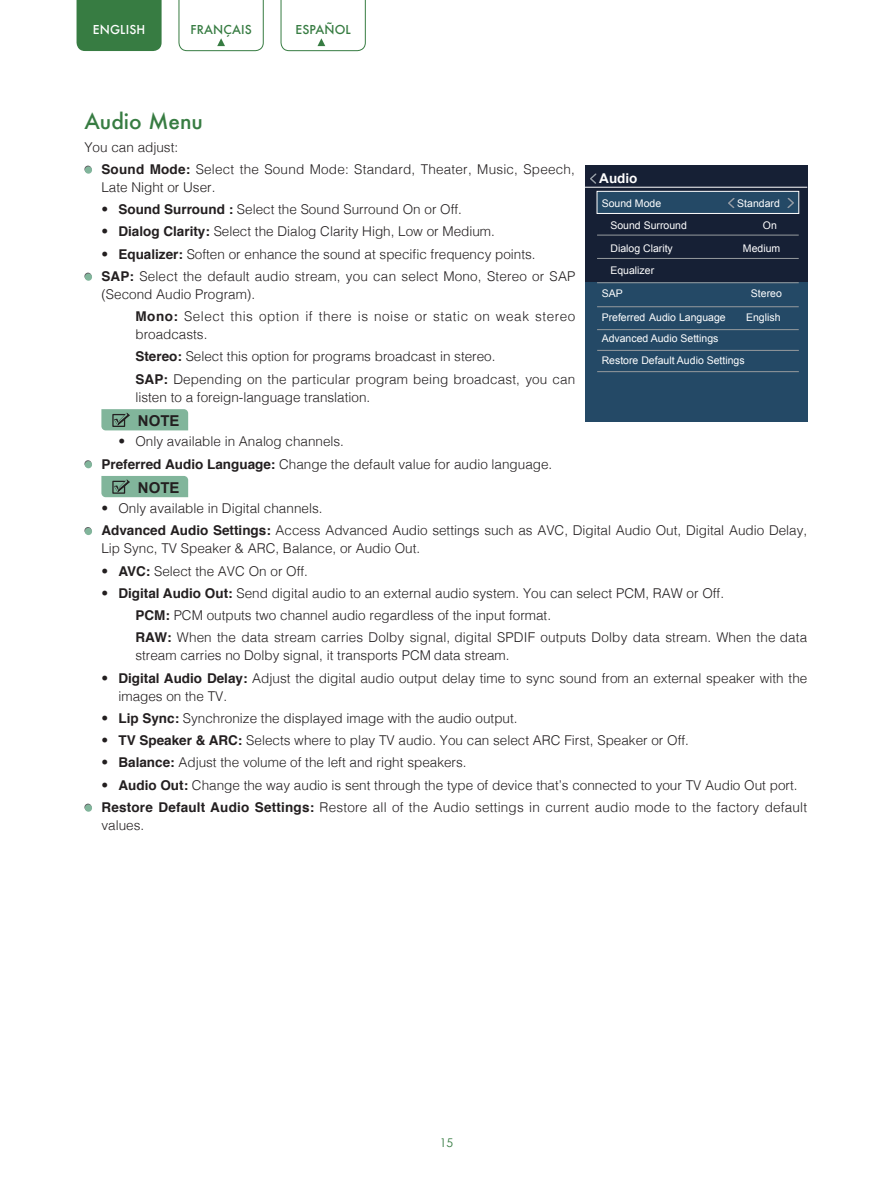
<style>
.page{position:relative;width:893px;height:1191px;background:#fff}
.page>*{position:absolute;margin:0;border:0;box-sizing:border-box;transform-origin:0 0}
.t1{font:500 21px "Futura";color:#377c42}
.t2{font:700 15px "Arial";color:#231f20}
.t3{font:300 13.5px/22.2px "Helvetica";color:#231f20}
.t4{font:300 13.5px/22.2px "Helvetica";letter-spacing:.04em;color:#231f20}
.t5{font:700 13.5px "Arial";color:#fff}
.t6{font:500 12px "Futura";letter-spacing:.01em;color:#377c42}
.t7{font:500 12px "Futura";letter-spacing:.01em;color:#fff}
.t8{font:12px "Century Gothic";color:#377c42}
.t9{font:10.5px/22.5px "Arial";color:#fff}
.s1{font-weight:700}
</style>
<div class="page">
<div style="left:77px;top:0;width:85px;height:51px;background:#377c42"></div>
<svg style="left:280px;top:0;width:86px;height:51px"></svg>
<svg style="left:178px;top:0;width:86px;height:51px"></svg>
<div style="left:84px;top:166px;width:8px;height:7px;background:#676d6c;border-radius:50%"></div>
<div style="left:85px;top:166px;width:7px;height:8px;background:#81b59b;border-radius:50%"></div>
<div style="left:84px;top:273px;width:8px;height:7px;background:#686d6d;border-radius:50%"></div>
<div style="left:85px;top:273px;width:7px;height:8px;background:#81b59b;border-radius:50%"></div>
<svg style="left:101px;top:409px;width:87px;height:21px;background:#7eae96"></svg>
<svg style="left:84px;top:460px;width:8px;height:7px"></svg>
<div style="left:85px;top:461px;width:7px;height:7px;background:#81b59b;border-radius:50%"></div>
<svg style="left:101px;top:476px;width:87px;height:21px;background:#7dad95"></svg>
<svg style="left:84px;top:527px;width:8px;height:7px"></svg>
<div style="left:85px;top:528px;width:7px;height:7px;background:#81b59b;border-radius:50%"></div>
<svg style="left:84px;top:803px;width:8px;height:8px"></svg>
<div style="left:85px;top:804px;width:7px;height:7px;background:#81b59b;border-radius:50%"></div>
<div style="left:585px;top:166px;width:222px;height:255px;background:#162035"></div>
<div style="left:597px;top:191px;width:202px;height:23px;background:#244966;border:1px solid #fff"></div>
<div style="left:585px;top:282px;width:222px;height:139px;background:#244966"></div>
<svg style="left:788px;top:198px;width:5px;height:10px"></svg>
<svg style="left:729px;top:198px;width:5px;height:10px"></svg>
<hr style="left:585px;top:187px;width:222px;height:1px;background:#fff">
<hr style="left:597px;top:235px;width:202px;height:1px;background:#979b9e">
<hr style="left:597px;top:258px;width:202px;height:1px;background:#979b9e">
<hr style="left:597px;top:282px;width:202px;height:1px;background:#979b9e">
<hr style="left:597px;top:306px;width:202px;height:1px;background:#979b9e">
<hr style="left:597px;top:329px;width:202px;height:1px;background:#979b9e">
<hr style="left:597px;top:350px;width:202px;height:1px;background:#979b9e">
<hr style="left:597px;top:371px;width:202px;height:1px;background:#979b9e">
<img style="left:590px;top:173px;width:7px;height:11px">
<p class="t7" style="left:93px;top:22px;width:54px">ENGLISH</p>
<p class="t6" style="left:190px;top:22px;width:63px">FRANÇAIS</p>
<p class="t6" style="left:295px;top:22px;width:57px">ESPAÑOL</p>
<h1 class="t1" style="left:84px;top:107px;width:120px">Audio Menu</h1>
<p class="t3" style="left:101px;top:135px;width:475px;text-indent:-17px">You can adjust:<br><span class="s1">Sound Mode:</span> Select the Sound Mode: Standard, Theater, Music, Speech,</p>
<p class="t3" style="left:101px;top:175px;width:116px">Late Night or User.</p>
<p class="t3" style="left:101px;top:197px;width:362px">• <span class="s1">Sound Surround :</span> Select the Sound Surround On or Off.</p>
<p class="t3" style="left:101px;top:219px;width:395px">• <span class="s1">Dialog Clarity:</span> Select the Dialog Clarity High, Low or Medium.</p>
<p class="t3" style="left:101px;top:242px;width:475px">• <span class="s1">Equalizer:</span> Soften or enhance the sound at specific frequency points.<br><span class="s1">SAP:</span> Select the default audio stream, you can select Mono, Stereo or SAP</p>
<p class="t4" style="left:135px;top:282px;width:441px;text-indent:-34px">(Second Audio Program).<br><span class="s1">Mono:</span> Select this option if there is noise or static on weak stereo</p>
<p class="t3" style="left:135px;top:322px;width:441px">broadcasts.<br><span class="s1">Stereo:</span> Select this option for programs broadcast in stereo.<br><span class="s1">SAP:</span> Depending on the particular program being broadcast, you can</p>
<p class="t3" style="left:135px;top:385px;width:236px">listen to a foreign-language translation.</p>
<p class="t2" style="left:138px;top:411px;width:43px">NOTE</p>
<p class="t3" style="left:101px;top:429px;width:452px;text-indent:17px">• Only available in Analog channels.<br><span class="s1">Preferred Audio Language:</span> Change the default value for audio language.</p>
<p class="t2" style="left:138px;top:478px;width:43px">NOTE</p>
<p class="t3" style="left:101px;top:496px;width:707px">• Only available in Digital channels.<br><span class="s1">Advanced Audio Settings:</span> Access Advanced Audio settings such as AVC, Digital Audio Out, Digital Audio Delay,</p>
<p class="t3" style="left:101px;top:536px;width:320px">Lip Sync, TV Speaker &amp; ARC, Balance, or Audio Out.</p>
<p class="t3" style="left:101px;top:559px;width:208px">• <span class="s1">AVC:</span> Select the AVC On or Off.</p>
<p class="t3" style="left:135px;top:581px;width:673px;text-indent:-34px">• <span class="s1">Digital Audio Out:</span> Send digital audio to an external audio system. You can select PCM, RAW or Off.<br><span class="s1">PCM:</span> PCM outputs two channel audio regardless of the input format.<br><span class="s1">RAW:</span> When the data stream carries Dolby signal, digital SPDIF outputs Dolby data stream. When the data</p>
<p class="t3" style="left:135px;top:643px;width:376px">stream carries no Dolby signal, it transports PCM data stream.</p>
<p class="t3" style="left:118px;top:668px;width:690px;line-height:18px;text-indent:-17px">• <span class="s1">Digital Audio Delay:</span> Adjust the digital audio output delay time to sync sound from an external speaker with the images on the TV.</p>
<p class="t3" style="left:101px;top:706px;width:418px">• <span class="s1">Lip Sync:</span> Synchronize the displayed image with the audio output.</p>
<p class="t3" style="left:101px;top:728px;width:589px">• <span class="s1">TV Speaker &amp; ARC:</span> Selects where to play TV audio. You can select ARC First, Speaker or Off.</p>
<p class="t3" style="left:101px;top:750px;width:367px">• <span class="s1">Balance:</span> Adjust the volume of the left and right speakers.</p>
<p class="t3" style="left:101px;top:772px;width:707px">• <span class="s1">Audio Out:</span> Change the way audio is sent through the type of device that’s connected to your TV Audio Out port.<br><span class="s1">Restore Default Audio Settings:</span> Restore all of the Audio settings in current audio mode to the factory default</p>
<p class="t3" style="left:101px;top:813px;width:44px">values.</p>
<p class="t5" style="left:599px;top:169px;width:40px">Audio</p>
<p class="t9" style="left:602px;top:192px;width:61px">Sound Mode</p>
<p class="t9" style="left:737px;top:192px;width:44px">Standard</p>
<p class="t9" style="left:610px;top:214px;width:78px">Sound Surround</p>
<p class="t9" style="left:763px;top:214px;width:16px">On</p>
<p class="t9" style="left:610px;top:237px;width:64px">Dialog Clarity</p>
<p class="t9" style="left:743px;top:237px;width:39px">Medium</p>
<p class="t9" style="left:602px;top:259px;width:54px;text-indent:9px">Equalizer<br>SAP</p>
<p class="t9" style="left:751px;top:282px;width:32px">Stereo</p>
<p class="t9" style="left:602px;top:306px;width:125px">Preferred Audio Language</p>
<p class="t9" style="left:746px;top:306px;width:36px">English</p>
<p class="t9" style="left:602px;top:327px;width:144px">Advanced Audio Settings<br>Restore Default Audio Settings</p>
<p class="t8" style="left:440px;top:1135px;width:15px">15</p>
</div>
